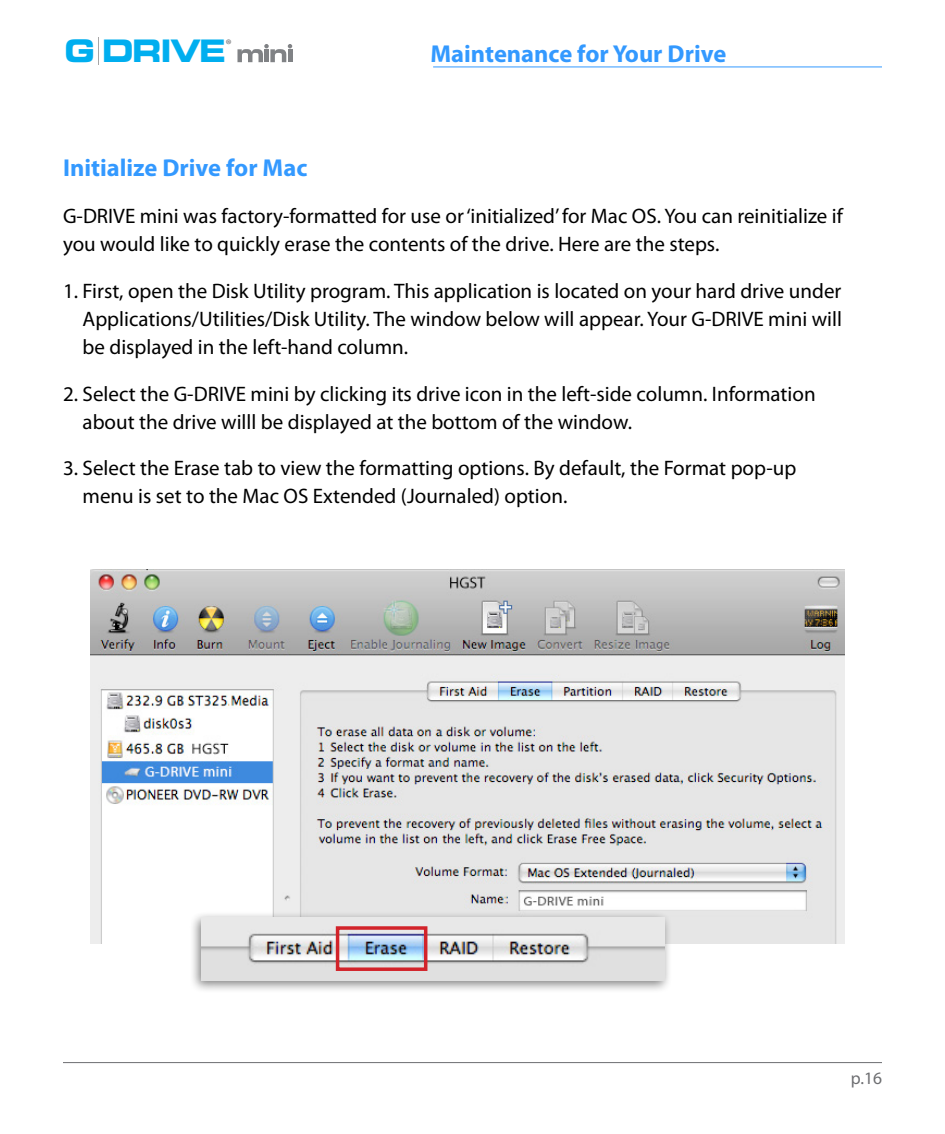
<style>
.page{position:relative;width:945px;height:1134px;background:#fff}
.page>*{position:absolute;margin:0;border:0;box-sizing:border-box;transform-origin:0 0}
.t1{font:30.97px "Eurostile Bold Extended Two";letter-spacing:-.05em;color:#00aeef;scale:.92 1}
.t2{font:700 24.5px "Myriad Pro";color:#39f}
.t3{font:21px/28px "Myriad Pro";color:#000}
.t4{font:17.5px "Myriad Pro";color:#6d6e71}
.t5{font:700 14px "Myriad Pro";color:#808285}
</style>
<div class="page">
<hr style="left:63px;top:1062px;width:819px;height:1px;background:#6d6e71">
<hr style="left:433px;top:66px;width:449px;height:1px;background:#39f">
<svg style="left:237px;top:44px;width:55px;height:18px"></svg>
<svg style="left:98px;top:37px;width:1px;height:28px"></svg>
<img style="left:90px;top:570px;width:755px;height:374px">
<div style="left:189px;top:911px;width:483px;height:82px;background:#000;opacity:.5"></div>
<img style="left:202px;top:918px;width:462px;height:63px">
<div style="left:336px;top:926px;width:91px;height:45px;border:4px solid #d2232a"></div>
<h1 class="t1" style="left:65px;top:29px;width:177px">G DRIVE</h1>
<p class="t2" style="left:430px;top:38px;width:297px">Maintenance for Your Drive</p>
<p class="t5" style="left:225px;top:35px;width:8px">®</p>
<p class="t2" style="left:63px;top:152px;width:246px">Initialize Drive for Mac</p>
<p class="t3" style="left:63px;top:201px;width:781px">G-DRIVE mini was factory-formatted for use or ‘initialized’ for Mac OS. You can reinitialize if you would like to quickly erase the contents of the drive. Here are the steps.</p>
<p class="t3" style="left:83px;top:276px;width:761px;text-align:justify;text-indent:-20px">1. First, open the Disk Utility program. This application is located on your hard drive under Applications/Utilities/Disk Utility. The window below will appear. Your G-DRIVE mini will be displayed in the left-hand column.</p>
<p class="t3" style="left:83px;top:379px;width:735px;text-indent:-20px">2. Select the G-DRIVE mini by clicking its drive icon in the left-side column. Information about the drive willl be displayed at the bottom of the window.</p>
<p class="t3" style="left:83px;top:454px;width:715px;text-indent:-20px">3. Select the Erase tab to view the formatting options. By default, the Format pop-up menu is set to the Mac OS Extended (Journaled) option.</p>
<p class="t4" style="left:851px;top:1067px;width:33px">p.16</p>
</div>
